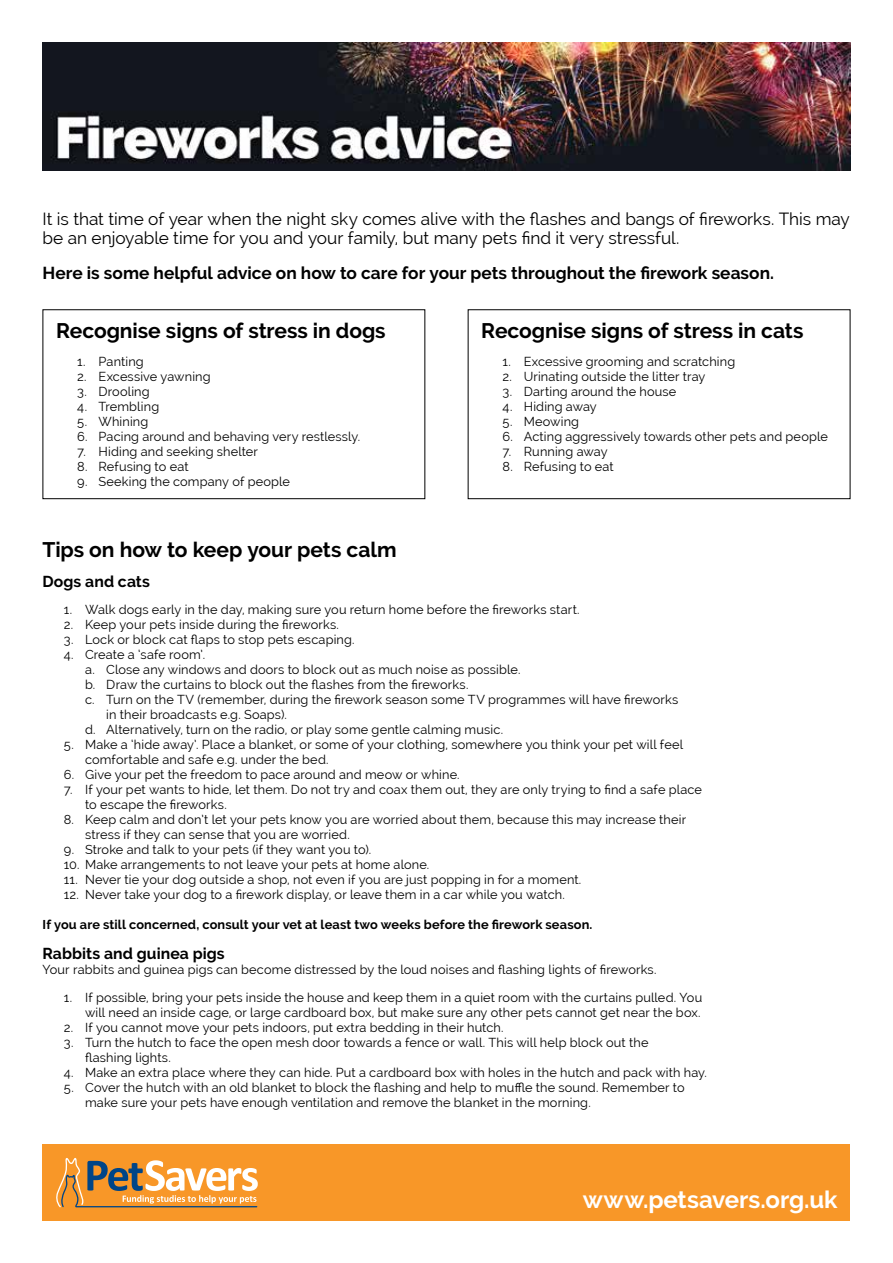
<style>
.page{position:relative;width:893px;height:1263px;background:#fff}
.page>*{position:absolute;margin:0;border:0;box-sizing:border-box;transform-origin:0 0}
.t1{font:700 24px "Raleway";color:#fff}
.t2{font:700 21px "Raleway";letter-spacing:-.005em;color:#000}
.t3{font:17.25px/19.5px "Raleway";color:#000}
.t4{font:700 17.25px "Raleway";color:#000}
.t5{font:700 15.75px "Raleway";letter-spacing:.005em;color:#000}
.t6{font:12.75px/15px "Raleway";letter-spacing:.01em;color:#000}
.t7{font:700 12.75px "Raleway";letter-spacing:.01em;color:#000}
</style>
<div class="page">
<img style="left:43px;top:43px;width:807px;height:127px">
<div style="left:43px;top:1144px;width:807px;height:76px;background:#f89728"></div>
<svg style="left:56px;top:1158px;width:202px;height:50px"></svg>
<div style="left:43px;top:309px;width:382px;height:190px;border:1px solid #000"></div>
<div style="left:468px;top:309px;width:382px;height:190px;border:1px solid #000"></div>
<h3 class="t3" style="left:43px;top:209px;width:809px">It is that time of year when the night sky comes alive with the flashes and bangs of fireworks. This may be an enjoyable time for you and your family, but many pets find it very stressful.</h3>
<h3 class="t4" style="left:43px;top:263px;width:733px">Here is some helpful advice on how to care for your pets throughout the firework season.</h3>
<h2 class="t2" style="left:56px;top:318px;width:331px">Recognise signs of stress in dogs</h2>
<p class="t6" style="left:77px;top:353px;width:68px">1. Panting</p>
<p class="t6" style="left:77px;top:368px;width:135px">2. Excessive yawning</p>
<p class="t6" style="left:77px;top:383px;width:74px">3. Drooling</p>
<p class="t6" style="left:77px;top:398px;width:83px">4. Trembling</p>
<p class="t6" style="left:77px;top:413px;width:73px">5. Whining</p>
<p class="t6" style="left:77px;top:428px;width:285px">6. Pacing around and behaving very restlessly.</p>
<p class="t6" style="left:77px;top:443px;width:182px">7. Hiding and seeking shelter</p>
<p class="t6" style="left:77px;top:458px;width:113px">8. Refusing to eat</p>
<p class="t6" style="left:77px;top:473px;width:214px">9. Seeking the company of people</p>
<h2 class="t2" style="left:481px;top:318px;width:324px">Recognise signs of stress in cats</h2>
<p class="t6" style="left:502px;top:353px;width:234px">1. Excessive grooming and scratching</p>
<p class="t6" style="left:502px;top:368px;width:204px">2. Urinating outside the litter tray</p>
<p class="t6" style="left:502px;top:383px;width:175px">3. Darting around the house</p>
<p class="t6" style="left:502px;top:398px;width:96px">4. Hiding away</p>
<p class="t6" style="left:502px;top:413px;width:78px">5. Meowing</p>
<p class="t6" style="left:502px;top:428px;width:327px">6. Acting aggressively towards other pets and people</p>
<p class="t6" style="left:502px;top:443px;width:107px">7. Running away</p>
<p class="t6" style="left:502px;top:458px;width:113px">8. Refusing to eat</p>
<h2 class="t2" style="left:43px;top:537px;width:356px">Tips on how to keep your pets calm</h2>
<p class="t5" style="left:43px;top:572px;width:109px">Dogs and cats</p>
<p class="t6" style="left:64px;top:602px;width:517px">1. Walk dogs early in the day, making sure you return home before the fireworks start.</p>
<p class="t6" style="left:64px;top:617px;width:277px">2. Keep your pets inside during the fireworks.</p>
<p class="t6" style="left:64px;top:632px;width:292px">3. Lock or block cat flaps to stop pets escaping.</p>
<p class="t6" style="left:64px;top:647px;width:143px">4. Create a ‘safe room’.</p>
<p class="t6" style="left:85px;top:662px;width:437px">a. Close any windows and doors to block out as much noise as possible.</p>
<p class="t6" style="left:85px;top:677px;width:385px">b. Draw the curtains to block out the flashes from the fireworks.</p>
<p class="t6" style="left:85px;top:692px;width:595px">c. Turn on the TV (remember, during the firework season some TV programmes will have fireworks</p>
<p class="t6" style="left:106px;top:707px;width:182px">in their broadcasts e.g. Soaps).</p>
<p class="t6" style="left:85px;top:722px;width:420px">d. Alternatively, turn on the radio, or play some gentle calming music.</p>
<p class="t6" style="left:85px;top:737px;width:600px;text-indent:-21px">5. Make a ‘hide away’. Place a blanket, or some of your clothing, somewhere you think your pet will feel comfortable and safe e.g. under the bed.</p>
<p class="t6" style="left:64px;top:767px;width:397px">6. Give your pet the freedom to pace around and meow or whine.</p>
<p class="t6" style="left:85px;top:782px;width:619px;text-indent:-21px">7. If your pet wants to hide, let them. Do not try and coax them out, they are only trying to find a safe place to escape the fireworks.</p>
<p class="t6" style="left:85px;top:812px;width:603px;text-indent:-21px">8. Keep calm and don’t let your pets know you are worried about them, because this may increase their stress if they can sense that you are worried.</p>
<p class="t6" style="left:64px;top:842px;width:309px">9. Stroke and talk to your pets (if they want you to).</p>
<p class="t6" style="left:64px;top:857px;width:367px">10. Make arrangements to not leave your pets at home alone.</p>
<p class="t6" style="left:64px;top:872px;width:519px">11. Never tie your dog outside a shop, not even if you are just popping in for a moment.</p>
<p class="t6" style="left:64px;top:887px;width:503px">12. Never take your dog to a firework display, or leave them in a car while you watch.</p>
<p class="t7" style="left:42px;top:917px;width:551px">If you are still concerned, consult your vet at least two weeks before the firework season.</p>
<p class="t5" style="left:43px;top:945px;width:184px">Rabbits and guinea pigs</p>
<p class="t6" style="left:43px;top:962px;width:615px">Your rabbits and guinea pigs can become distressed by the loud noises and flashing lights of fireworks.</p>
<p class="t6" style="left:64px;top:990px;width:640px;text-align:right">1. If possible, bring your pets inside the house and keep them in a quiet room with the curtains pulled. You will need an inside cage, or large cardboard box, but make sure any other pets cannot get near the box.</p>
<p class="t6" style="left:64px;top:1020px;width:441px">2. If you cannot move your pets indoors, put extra bedding in their hutch.</p>
<p class="t6" style="left:85px;top:1035px;width:565px;text-indent:-21px">3. Turn the hutch to face the open mesh door towards a fence or wall. This will help block out the flashing lights.</p>
<p class="t6" style="left:64px;top:1065px;width:645px">4. Make an extra place where they can hide. Put a cardboard box with holes in the hutch and pack with hay.</p>
<p class="t6" style="left:85px;top:1080px;width:601px;text-indent:-21px">5. Cover the hutch with an old blanket to block the flashing and help to muffle the sound. Remember to make sure your pets have enough ventilation and remove the blanket in the morning.</p>
<h1 class="t1" style="left:583px;top:1185px;width:256px">www.petsavers.org.uk</h1>
</div>
